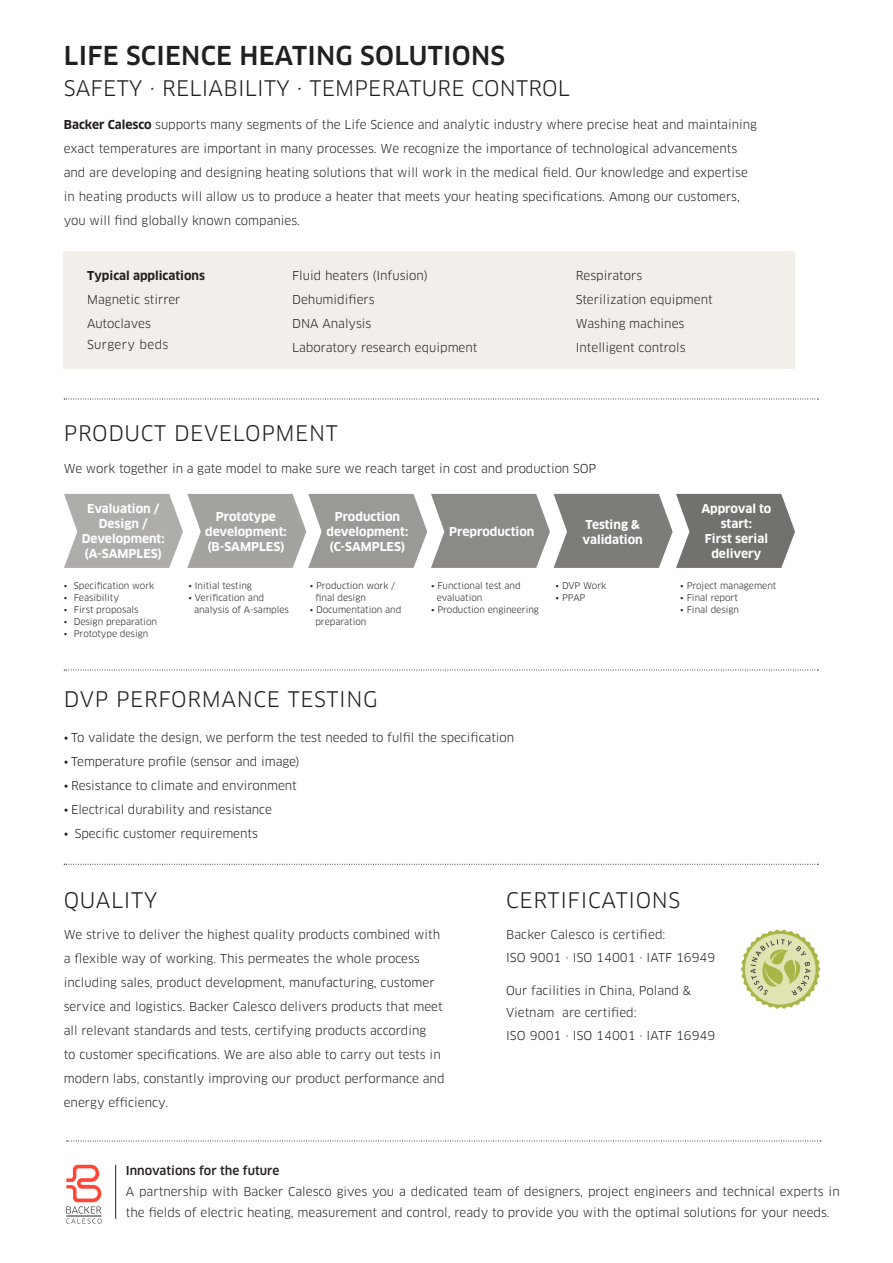
<style>
.page{position:relative;width:893px;height:1263px;background:#fff}
.page>*{position:absolute;margin:0;border:0;box-sizing:border-box;transform-origin:0 0}
.t1{font:500 25.5px "Clan Pro";letter-spacing:.01em;color:#231f20}
.t2{font:21px "Clan Pro";letter-spacing:.03em;color:#231f20}
.t3{font:21px "Clan Pro";letter-spacing:.01em;color:#231f20}
.t4{font:12px/24px "Clan Pro";color:#231f20}
.t5{font:700 12px "Clan Pro";color:#fff}
.t6{font:500 12px "Clan Pro";color:#231f20}
.t7{font:700 12px "Clan Pro";color:#231f20}
.t8{font:12px "Clan Pro";letter-spacing:.03em;color:#231f20}
.t9{font:9px "Clan Pro";letter-spacing:-.005em;color:#231f20}
.s1{font-weight:700}
</style>
<div class="page">
<svg style="left:64px;top:494px;width:731px;height:74px;background:#a09f9c"></svg>
<hr style="left:115px;top:1165px;width:1px;height:54px;background:#231f20">
<svg style="left:66px;top:1165px;width:35px;height:58px"></svg>
<svg style="left:67px;top:1140px;width:754px;height:1px"></svg>
<div style="left:64px;top:251px;width:731px;height:118px;background:#f2efeb"></div>
<svg style="left:64px;top:864px;width:754px;height:1px"></svg>
<svg style="left:64px;top:399px;width:754px;height:1px"></svg>
<svg style="left:64px;top:670px;width:754px;height:1px"></svg>
<svg style="left:741px;top:930px;width:79px;height:79px"></svg>
<p class="t1" style="left:64px;top:41px;width:443px">LIFE SCIENCE HEATING SOLUTIONS</p>
<p class="t3" style="left:64px;top:76px;width:508px">SAFETY · RELIABILITY · TEMPERATURE CONTROL</p>
<p class="t4" style="left:64px;top:113px;width:695px"><span class="s1">Backer Calesco</span> supports many segments of the Life Science and analytic industry where precise heat and maintaining exact temperatures are important in many processes. We recognize the importance of technological advancements and are developing and designing heating solutions that will work in the medical field. Our knowledge and expertise in heating products will allow us to produce a heater that meets your heating specifications. Among our customers, you will find globally known companies.</p>
<p class="t7" style="left:87px;top:268px;width:119px">Typical applications</p>
<p class="t4" style="left:87px;top:287px;width:95px">Magnetic stirrer</p>
<p class="t4" style="left:87px;top:311px;width:65px">Autoclaves</p>
<p class="t8" style="left:87px;top:337px;width:83px">Surgery beds</p>
<p class="t4" style="left:292px;top:263px;width:137px">Fluid heaters (Infusion)</p>
<p class="t4" style="left:292px;top:287px;width:84px">Dehumidifiers</p>
<p class="t4" style="left:292px;top:311px;width:81px">DNA Analysis</p>
<p class="t4" style="left:292px;top:335px;width:187px">Laboratory research equipment</p>
<p class="t2" style="left:64px;top:420px;width:275px">PRODUCT DEVELOPMENT</p>
<p class="t4" style="left:576px;top:263px;width:68px">Respirators</p>
<p class="t4" style="left:576px;top:287px;width:139px">Sterilization equipment</p>
<p class="t4" style="left:576px;top:311px;width:110px">Washing machines</p>
<p class="t4" style="left:576px;top:335px;width:111px">Intelligent controls</p>
<p class="t4" style="left:64px;top:456px;width:534px">We work together in a gate model to make sure we reach target in cost and production SOP</p>
<p class="t5" style="left:87px;top:502px;width:74px">Evaluation /</p>
<p class="t5" style="left:99px;top:517px;width:50px">Design /</p>
<p class="t5" style="left:82px;top:532px;width:84px">Development:</p>
<p class="t5" style="left:84px;top:547px;width:79px">(A-SAMPLES)</p>
<p class="t9" style="left:64px;top:581px;width:92px">• Specification work</p>
<p class="t9" style="left:64px;top:593px;width:57px">• Feasibility</p>
<p class="t9" style="left:64px;top:605px;width:76px">• First proposals</p>
<p class="t9" style="left:64px;top:617px;width:95px">• Design preparation</p>
<p class="t9" style="left:64px;top:629px;width:86px">• Prototype design</p>
<p class="t5" style="left:216px;top:509px;width:62px">Prototype</p>
<p class="t5" style="left:205px;top:524px;width:83px">development:</p>
<p class="t5" style="left:207px;top:539px;width:79px">(B-SAMPLES)</p>
<p class="t9" style="left:188px;top:581px;width:65px">• Initial testing</p>
<p class="t9" style="left:188px;top:593px;width:77px">• Verification and</p>
<p class="t9" style="left:194px;top:605px;width:96px">analysis of A-samples</p>
<p class="t5" style="left:335px;top:509px;width:67px">Production</p>
<p class="t5" style="left:327px;top:524px;width:83px">development:</p>
<p class="t5" style="left:330px;top:539px;width:77px">(C-SAMPLES)</p>
<p class="t9" style="left:310px;top:581px;width:87px">• Production work /</p>
<p class="t9" style="left:315px;top:593px;width:52px">final design</p>
<p class="t9" style="left:310px;top:605px;width:93px">• Documentation and</p>
<p class="t9" style="left:315px;top:617px;width:52px">preparation</p>
<p class="t5" style="left:449px;top:524px;width:87px">Preproduction</p>
<p class="t9" style="left:431px;top:581px;width:91px">• Functional test and</p>
<p class="t9" style="left:437px;top:593px;width:47px">evaluation</p>
<p class="t9" style="left:431px;top:605px;width:109px">• Production engineering</p>
<p class="t5" style="left:585px;top:518px;width:56px">Testing &amp;</p>
<p class="t5" style="left:582px;top:533px;width:62px">validation</p>
<p class="t9" style="left:556px;top:581px;width:52px">• DVP Work</p>
<p class="t9" style="left:556px;top:593px;width:31px">• PPAP</p>
<p class="t2" style="left:64px;top:686px;width:315px">DVP PERFORMANCE TESTING</p>
<p class="t4" style="left:64px;top:726px;width:452px">• To validate the design, we perform the test needed to fulfil the specification</p>
<p class="t4" style="left:64px;top:750px;width:237px">• Temperature profile (sensor and image)</p>
<p class="t4" style="left:64px;top:774px;width:235px">• Resistance to climate and environment</p>
<p class="t4" style="left:64px;top:798px;width:210px">• Electrical durability and resistance</p>
<p class="t4" style="left:64px;top:822px;width:196px">• Specific customer requirements</p>
<p class="t5" style="left:701px;top:502px;width:72px">Approval to</p>
<p class="t5" style="left:721px;top:517px;width:33px">start:</p>
<p class="t5" style="left:705px;top:532px;width:65px">First serial</p>
<p class="t5" style="left:711px;top:547px;width:52px">delivery</p>
<p class="t9" style="left:680px;top:581px;width:98px">• Project management</p>
<p class="t9" style="left:680px;top:593px;width:59px">• Final report</p>
<p class="t9" style="left:680px;top:605px;width:60px">• Final design</p>
<p class="t2" style="left:64px;top:888px;width:95px">QUALITY</p>
<p class="t4" style="left:64px;top:923px;width:382px">We strive to deliver the highest quality products combined with a flexible way of working. This permeates the whole process including sales, product development, manufacturing, customer service and logistics. Backer Calesco delivers products that meet all relevant standards and tests, certifying products according<br>to customer specifications. We are also able to carry out tests in modern labs, constantly improving our product performance and energy efficiency.</p>
<p class="t2" style="left:506px;top:888px;width:176px">CERTIFICATIONS</p>
<p class="t4" style="left:506px;top:923px;width:161px">Backer Calesco is certified:</p>
<p class="t4" style="left:506px;top:945px;width:211px">ISO 9001 · ISO 14001 · IATF 16949</p>
<p class="t4" style="left:506px;top:978px;width:187px">Our facilities in China, Poland &amp;</p>
<p class="t4" style="left:506px;top:1001px;width:132px">Vietnam are certified:</p>
<p class="t4" style="left:506px;top:1023px;width:211px">ISO 9001 · ISO 14001 · IATF 16949</p>
<p class="t6" style="left:126px;top:1163px;width:155px">Innovations for the future</p>
<p class="t4" style="left:126px;top:1181px;width:715px;line-height:21px">A partnership with Backer Calesco gives you a dedicated team of designers, project engineers and technical experts in the fields of electric heating, measurement and control, ready to provide you with the optimal solutions for your needs.</p>
</div>
